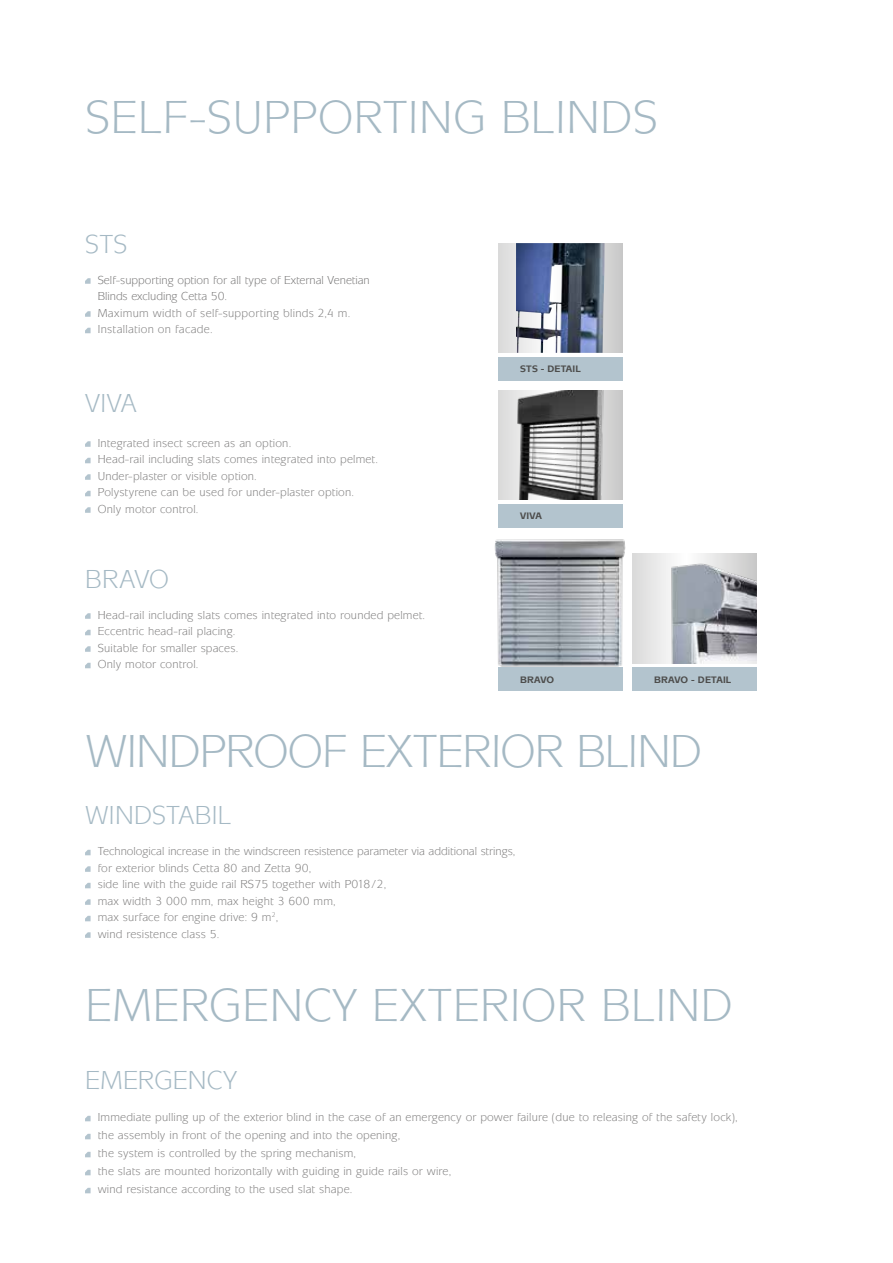
<style>
.page{position:relative;width:893px;height:1263px;background:#fff}
.page>*{position:absolute;margin:0;border:0;box-sizing:border-box;transform-origin:0 0}
.t1{font:48px "Mixage Itc TOT";letter-spacing:.015em;color:#a5b9c4}
.t2{font:48px "Mixage Itc TOT";letter-spacing:-.015em;color:#a5b9c4}
.t3{font:27px "Mixage Itc TOT";letter-spacing:.01em;color:#a5b9c4}
.t4{font:12px/16.5px "Mixage Itc TOT";letter-spacing:.015em;color:#777676}
.t5{font:12px/16.5px "Mixage Itc TOT";color:#706f6f}
.t6{font:700 9.75px "Mixage Itc TOT";letter-spacing:.015em;color:#4d4d4c}
</style>
<div class="page">
<svg style="left:85px;top:850px;width:6px;height:5px"></svg>
<svg style="left:85px;top:866px;width:6px;height:6px"></svg>
<svg style="left:85px;top:883px;width:6px;height:5px"></svg>
<svg style="left:85px;top:899px;width:6px;height:6px"></svg>
<svg style="left:85px;top:916px;width:6px;height:5px"></svg>
<svg style="left:85px;top:932px;width:6px;height:6px"></svg>
<svg style="left:85px;top:278px;width:6px;height:6px"></svg>
<svg style="left:85px;top:311px;width:6px;height:6px"></svg>
<svg style="left:85px;top:328px;width:6px;height:5px"></svg>
<svg style="left:85px;top:441px;width:6px;height:6px"></svg>
<svg style="left:85px;top:458px;width:6px;height:5px"></svg>
<svg style="left:85px;top:474px;width:6px;height:6px"></svg>
<svg style="left:85px;top:491px;width:6px;height:5px"></svg>
<svg style="left:85px;top:507px;width:6px;height:6px"></svg>
<svg style="left:85px;top:613px;width:6px;height:6px"></svg>
<svg style="left:85px;top:630px;width:6px;height:5px"></svg>
<svg style="left:85px;top:646px;width:6px;height:6px"></svg>
<svg style="left:85px;top:663px;width:6px;height:5px"></svg>
<svg style="left:85px;top:1116px;width:6px;height:5px"></svg>
<svg style="left:85px;top:1134px;width:6px;height:5px"></svg>
<svg style="left:85px;top:1152px;width:6px;height:5px"></svg>
<svg style="left:85px;top:1170px;width:6px;height:5px"></svg>
<svg style="left:85px;top:1188px;width:6px;height:5px"></svg>
<div style="left:633px;top:668px;width:124px;height:23px;background:#b3c4ce"></div>
<div style="left:499px;top:357px;width:124px;height:24px;background:#b3c4ce"></div>
<img style="left:494px;top:480px;width:150px;height:211px">
<div style="left:633px;top:554px;width:123px;height:109px;background:#e4e3e3"></div>
<img style="left:658px;top:557px;width:98px;height:106px">
<svg style="left:499px;top:390px;width:123px;height:110px"></svg>
<img style="left:515px;top:390px;width:99px;height:110px">
<div style="left:499px;top:243px;width:123px;height:110px;background:linear-gradient(to bottom,#d8d8d8,#d8d8d8)"></div>
<img style="left:516px;top:243px;width:89px;height:110px">
<div style="left:499px;top:668px;width:124px;height:23px;background:#b3c4ce"></div>
<h1 class="t1" style="left:85px;top:90px;width:574px">SELF-SUPPORTING BLINDS</h1>
<h2 class="t3" style="left:85px;top:229px;width:44px">STS</h2>
<p class="t5" style="left:98px;top:272px;width:274px">Self-supporting option for all type of External Venetian<br>Blinds excluding Cetta 50.</p>
<p class="t4" style="left:98px;top:305px;width:254px">Maximum width of self-supporting blinds 2,4 m.<br>Installation on facade.</p>
<h2 class="t3" style="left:85px;top:388px;width:53px">VIVA</h2>
<p class="t4" style="left:98px;top:435px;width:282px">Integrated insect screen as an option.<br>Head-rail including slats comes integrated into pelmet.<br>Under-plaster or visible option.<br>Polystyrene can be used for under-plaster option.<br>Only motor control.</p>
<h2 class="t3" style="left:85px;top:564px;width:85px">BRAVO</h2>
<p class="t4" style="left:98px;top:607px;width:329px">Head-rail including slats comes integrated into rounded pelmet.<br>Eccentric head-rail placing.<br>Suitable for smaller spaces.<br>Only motor control.</p>
<p class="t6" style="left:520px;top:363px;width:62px">STS - DETAIL</p>
<p class="t6" style="left:520px;top:510px;width:23px">VIVA</p>
<p class="t6" style="left:520px;top:674px;width:36px">BRAVO</p>
<p class="t6" style="left:654px;top:674px;width:79px">BRAVO - DETAIL</p>
<h1 class="t2" style="left:85px;top:724px;width:618px">WINDPROOF EXTERIOR BLIND</h1>
<h2 class="t3" style="left:85px;top:800px;width:147px">WINDSTABIL</h2>
<p class="t4" style="left:98px;top:843px;width:419px">Technological increase in the windscreen resistence parameter via additional strings, for exterior blinds Cetta 80 and Zetta 90,<br>side line with the guide rail RS75 together with P018/2,<br>max width 3 000 mm, max height 3 600 mm,<br>max surface for engine drive: 9 m<sup>2</sup>,<br>wind resistence class 5.</p>
<h1 class="t1" style="left:85px;top:978px;width:649px">EMERGENCY EXTERIOR BLIND</h1>
<h2 class="t3" style="left:85px;top:1065px;width:153px">EMERGENCY</h2>
<p class="t4" style="left:98px;top:1108px;width:641px;line-height:18px">Immediate pulling up of the exterior blind in the case of an emergency or power failure (due to releasing of the safety lock), the assembly in front of the opening and into the opening,<br>the system is controlled by the spring mechanism,<br>the slats are mounted horizontally with guiding in guide rails or wire,<br>wind resistance according to the used slat shape.</p>
</div>
